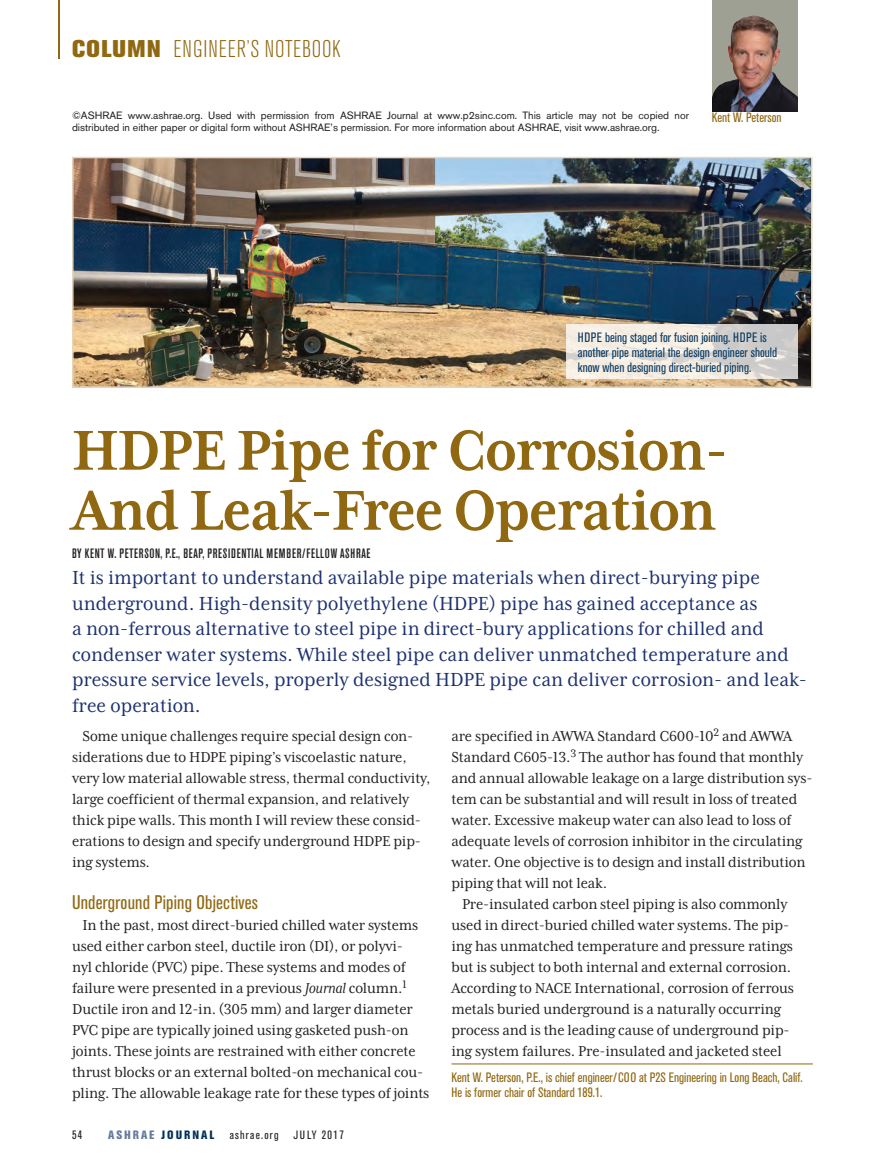
<style>
.page{position:relative;width:885px;height:1175px;background:#fff}
.page>*{position:absolute;margin:0;border:0;box-sizing:border-box;transform-origin:0 0}
.t1{font:700 64.5px/60px "Mrs Eaves XL Serif Nar OT";letter-spacing:-.02em;color:#8f6811}
.t2{font:300 condensed 24px "Akzidenz Grotesk BE";letter-spacing:.04em;color:#8f6811}
.t3{font:21.75px/25.5px "Mrs Eaves XL Serif Nar OT";color:#1d316e}
.Subhead_1{font:condensed 19.5px "Akzidenz Grotesk BE";letter-spacing:.01em;color:#8f6811}
.text_indent{font:16.5px/21px "Mrs Eaves XL Serif Nar OT";letter-spacing:-.01em;color:#231f20}
.t4{font:condensed 13.5px/15px "Akzidenz Grotesk BE";color:#8f6811}
.table_header_KO{font:condensed 13.5px/15px "Akzidenz Grotesk BE";color:#0c3c62}
.authors{font:500 condensed 13.5px "Akzidenz Grotesk BE";letter-spacing:.05em;color:#231f20}
.running_foot{font:condensed 12px "Akzidenz Grotesk BE";letter-spacing:.105em;color:#231f20}
.t5{font:800 condensed 12px "Akzidenz Grotesk BE";letter-spacing:.165em;color:#00315a}
.t6{font:10.5px/12.6px "Akzidenz Grotesk BE";color:#231f20}
.s1{font-weight:800;font-stretch:normal}
.s2{font-style:italic}
.s3{color:#647b9d}
</style>
<div class="page">
<hr style="left:58px;top:0;width:2px;height:58px;background:#8f6811">
<hr style="left:451px;top:1063px;width:361px;height:1px;background:#8f6811">
<div style="left:712px;top:0;width:85px;height:111px;background:#9da093"></div>
<img style="left:712px;top:15px;width:85px;height:96px">
<img style="left:75px;top:160px;width:734px;height:225px">
<div style="left:72px;top:157px;width:740px;height:231px;border:2px solid #e6d7be"></div>
<svg style="left:566px;top:324px;width:231px;height:55px;background:#e7e1da"></svg>
<h2 class="t2" style="left:72px;top:36px;width:270px"><span class="s1">COLUMN</span> ENGINEER’S NOTEBOOK</h2>
<p class="t6" style="left:72px;top:109px;width:618px">©ASHRAE www.ashrae.org. Used with permission from ASHRAE Journal at www.p2sinc.com. This article may not be copied nor distributed in either paper or digital form without ASHRAE’s permission. For more information about ASHRAE, visit www.ashrae.org.</p>
<p class="t4" style="left:711px;top:110px;width:71px">Kent W. Peterson</p>
<p class="table_header_KO" style="left:578px;top:329px;width:201px">HDPE being staged for fusion joining. HDPE is another pipe material the design engineer should know when designing direct-buried piping.</p>
<h1 class="t1" style="left:72px;top:420px;width:657px">HDPE Pipe for Corrosion-<br>And Leak-Free Operation</h1>
<p class="authors" style="left:72px;top:545px;width:300px">BY KENT W. PETERSON, P.E., BEAP, PRESIDENTIAL MEMBER/FELLOW ASHRAE</p>
<p class="t3" style="left:72px;top:565px;width:736px">It is important to understand available pipe materials when direct-burying pipe underground. High-density polyethylene (HDPE) pipe has gained acceptance as<br>a non-ferrous alternative to steel pipe in direct-bury applications for chilled and condenser water systems. While steel pipe can deliver unmatched temperature and pressure service levels, properly designed HDPE pipe can deliver corrosion- and leak&shy;free operation.</p>
<p class="text_indent" style="left:72px;top:725px;width:360px;text-indent:11px">Some unique challenges require special design con&shy;siderations due to HDPE piping’s viscoelastic nature, very low material allowable stress, thermal conductivity, large coefficient of thermal expansion, and relatively thick pipe walls. This month I will review these consid&shy;erations to design and specify underground HDPE pip&shy;ing systems.</p>
<p class="Subhead_1" style="left:72px;top:891px;width:187px">Underground Piping Objectives</p>
<p class="text_indent" style="left:72px;top:914px;width:359px;text-indent:11px">In the past, most direct-buried chilled water systems used either carbon steel, ductile iron (DI), or polyvi-<br>nyl chloride (PVC) pipe. These systems and modes of failure were presented in a previous <span class="s2">Journal</span> column.<sup>1<br></sup>Ductile iron and 12-in. (305 mm) and larger diameter PVC pipe are typically joined using gasketed push-on joints. These joints are restrained with either concrete thrust blocks or an external bolted-on mechanical cou&shy;pling. The allowable leakage rate for these types of joints</p>
<p class="text_indent" style="left:451px;top:725px;width:362px">are specified in AWWA Standard C600-10<sup>2</sup> and AWWA Standard C605-13.<sup>3</sup> The author has found that monthly and annual allowable leakage on a large distribution sys&shy;tem can be substantial and will result in loss of treated water. Excessive makeup water can also lead to loss of adequate levels of corrosion inhibitor in the circulating water. One objective is to design and install distribution piping that will not leak.</p>
<p class="text_indent" style="left:451px;top:893px;width:344px;text-indent:10px">Pre-insulated carbon steel piping is also commonly used in direct-buried chilled water systems. The pip&shy;ing has unmatched temperature and pressure ratings but is subject to both internal and external corrosion.<br>According to NACE International, corrosion of ferrous metals buried underground is a naturally occurring process and is the leading cause of underground pip&shy;ing system failures. Pre-insulated and jacketed steel</p>
<p class="t4" style="left:451px;top:1070px;width:353px">Kent W. Peterson, P.E., is chief engineer/COO at P2S Engineering in Long Beach, Calif.<br>He is former chair of Standard 189.1.</p>
<p class="running_foot" style="left:72px;top:1128px;width:12px">54</p>
<p class="t5" style="left:108px;top:1127px;width:108px"><span class="s3">ASHRAE</span> JOURNAL</p>
<p class="running_foot" style="left:230px;top:1128px;width:116px">ashrae.org JULY 2017</p>
</div>
